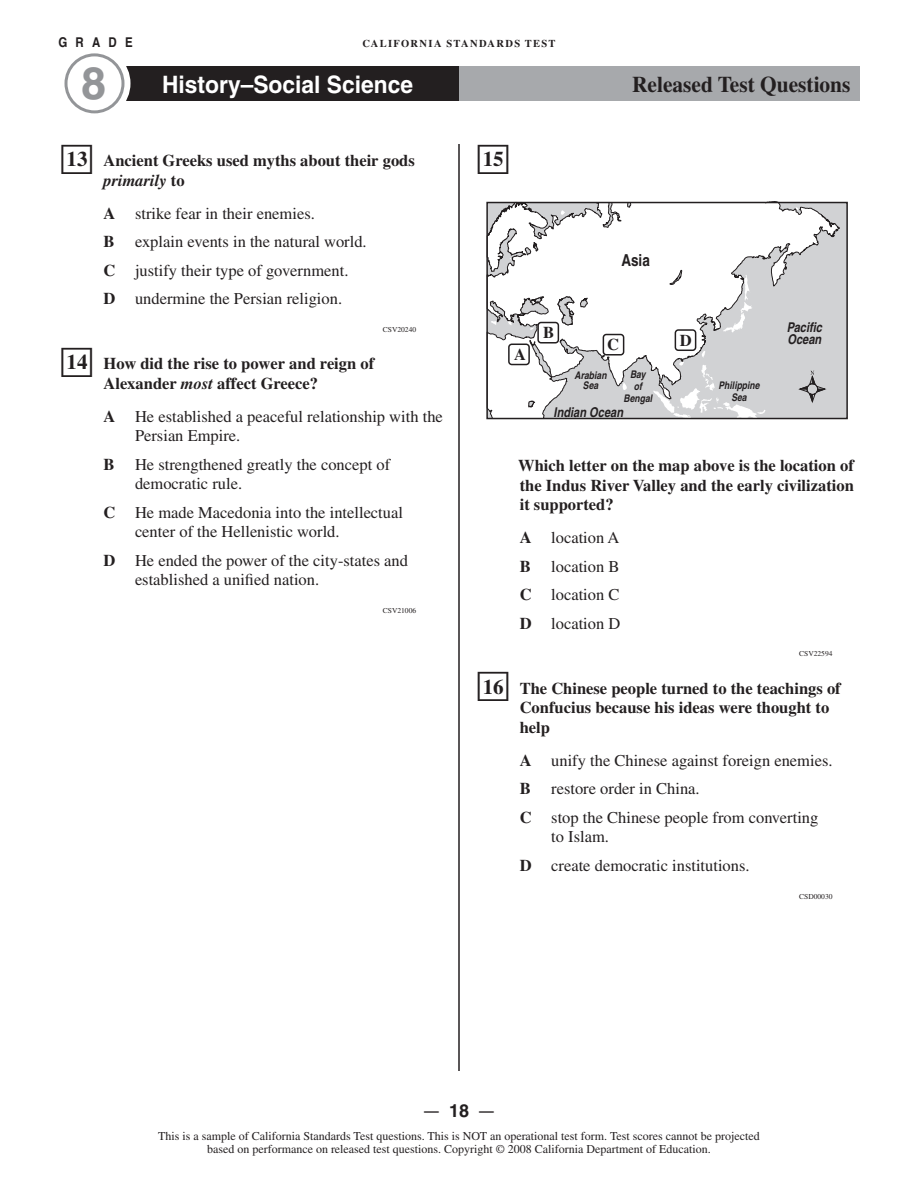
<style>
.page{position:relative;width:918px;height:1188px;background:#fff}
.page>*{position:absolute;margin:0;border:0;box-sizing:border-box;transform-origin:0 0}
.t1{font:700 24px "Helvetica";color:#fff;scale:.95 1}
.t2{font:700 22.5px "Times";color:#231f20;scale:.95 1}
.t3{font:700 21px "Times";color:#231f20}
.t4{font:condensed 18px "Helvetica";color:#231f20}
.t5{font:16.5px/28.5px "Times";color:#231f20}
.t6{font:700 16.5px/19.5px "Times";color:#231f20;text-align:justify}
.t7{font:italic 700 16.5px "Times";color:#231f20}
.t8{font:700 condensed 16.5px "Helvetica";color:#231f20}
.t9{font:italic 700 condensed 13.5px/12px "Helvetica";color:#231f20}
.t10{font:700 13.5px "Helvetica";letter-spacing:.715em;color:#231f20;scale:.85 1}
.t11{font:12px/13.5px "Times";color:#231f20;text-align:center}
.t12{font:italic 700 condensed 10.5px/12px "Helvetica";color:#231f20;text-align:center}
.t13{font:700 10.5px "Times";letter-spacing:.125em;color:#231f20}
.t14{font:7.5px "Times";color:#231f20}
.s1{font-size:45px;color:#939598}
.s2{font-size:21px}
.s3{font-style:normal}
.s4{font-weight:700}
.s5{font-style:italic}
.s6{font-weight:700;font-stretch:normal}
</style>
<div class="page">
<hr style="left:458px;top:144px;width:2px;height:927px;background:#231f20">
<div style="left:459px;top:66px;width:401px;height:35px;background:#a7a9ac"></div>
<div style="left:63px;top:66px;width:396px;height:35px;background:#231f20"></div>
<svg style="left:60px;top:49px;width:69px;height:69px"></svg>
<div style="left:58px;top:47px;width:72px;height:72px;border:3px solid #fff;border-radius:50%"></div>
<div style="left:66px;top:55px;width:57px;height:57px;background:#fff;border-radius:50%"></div>
<div style="left:64px;top:53px;width:60px;height:60px;border:3px solid #939598;border-radius:50%"></div>
<svg style="left:486px;top:201px;width:355px;height:215px"></svg>
<svg style="left:669px;top:270px;width:16px;height:15px"></svg>
<svg style="left:525px;top:241px;width:14px;height:15px"></svg>
<svg style="left:528px;top:400px;width:7px;height:9px"></svg>
<svg style="left:557px;top:296px;width:31px;height:30px"></svg>
<div style="left:675px;top:330px;width:21px;height:20px;background:#fff;border-radius:3px"></div>
<div style="left:675px;top:329px;width:21px;height:22px;border:2px solid #231f20;border-radius:3px"></div>
<div style="left:509px;top:344px;width:20px;height:21px;background:#fff;border-radius:3px"></div>
<div style="left:508px;top:344px;width:22px;height:21px;border:2px solid #231f20;border-radius:3px"></div>
<div style="left:538px;top:323px;width:20px;height:20px;background:#fff;border-radius:3px"></div>
<div style="left:537px;top:322px;width:22px;height:22px;border:2px solid #231f20;border-radius:3px"></div>
<div style="left:603px;top:335px;width:21px;height:20px;background:#fff;border-radius:3px"></div>
<div style="left:603px;top:334px;width:21px;height:22px;border:2px solid #231f20;border-radius:3px"></div>
<div style="left:486px;top:202px;width:362px;height:217px;border:2px solid #231f20"></div>
<svg style="left:797px;top:371px;width:31px;height:34px"></svg>
<p class="t10" style="left:58px;top:37px;width:89px">GRADE</p>
<p class="t13" style="left:362px;top:39px;width:195px">CALIFORNIA STANDARDS TEST</p>
<p class="t1" style="left:81px;top:75px;width:351px"><span class="s1">8</span> History–Social Science</p>
<p class="t2" style="left:632px;top:77px;width:231px">Released Test Questions</p>
<p class="t6" style="left:67px;top:152px;width:350px"><span class="s2">13</span> Ancient Greeks used myths about their gods</p>
<h4 class="t7" style="left:104px;top:174px;width:83px">primarily <span class="s3">to</span></h4>
<p class="t5" style="left:104px;top:200px;width:265px"><span class="s4">A</span> strike fear in their enemies.<br><span class="s4">B</span> explain events in the natural world.<br><span class="s4">C</span> justify their type of government.<br><span class="s4">D</span> undermine the Persian religion.</p>
<p class="t14" style="left:383px;top:327px;width:35px">CSV20240</p>
<p class="t6" style="left:67px;top:356px;width:309px"><span class="s2">14</span> How did the rise to power and reign of</p>
<p class="t6" style="left:104px;top:375px;width:216px">Alexander <span class="s5">most</span> affect Greece?</p>
<p class="t5" style="left:135px;top:408px;width:309px;line-height:19.5px;text-indent:-32px"><span class="s4">A</span> He established a peaceful relationship with the<br>Persian Empire.</p>
<p class="t5" style="left:135px;top:456px;width:257px;line-height:19.5px;text-indent:-32px"><span class="s4">B</span> He strengthened greatly the concept of democratic rule.</p>
<p class="t5" style="left:135px;top:504px;width:270px;line-height:19.5px;text-indent:-32px"><span class="s4">C</span> He made Macedonia into the intellectual center of the Hellenistic world.</p>
<p class="t5" style="left:135px;top:552px;width:275px;line-height:19.5px;text-indent:-32px"><span class="s4">D</span> He ended the power of the city-states and established a unified nation.</p>
<p class="t14" style="left:383px;top:608px;width:35px">CSV21006</p>
<p class="t3" style="left:483px;top:152px;width:22px">15</p>
<p class="t8" style="left:621px;top:254px;width:30px">Asia</p>
<p class="t6" style="left:514px;top:346px;width:13px">A</p>
<p class="t6" style="left:543px;top:324px;width:13px">B</p>
<p class="t6" style="left:607px;top:336px;width:13px">C</p>
<p class="t6" style="left:680px;top:332px;width:13px">D</p>
<p class="t12" style="left:575px;top:371px;width:34px;line-height:10.5px">Arabian<br>Sea</p>
<p class="t12" style="left:624px;top:369px;width:30px">Bay<br>of<br>Bengal</p>
<p class="t9" style="left:554px;top:408px;width:71px">Indian Ocean</p>
<p class="t12" style="left:719px;top:380px;width:43px">Philippine<br>Sea</p>
<p class="t9" style="left:787px;top:323px;width:37px">Pacific<br>Ocean</p>
<p class="t6" style="left:518px;top:457px;width:337px">Which letter on the map above is the location of the Indus River Valley and the early civilization it supported?</p>
<p class="t5" style="left:520px;top:525px;width:102px;text-align:justify"><span class="s4">A</span> location A <span class="s4">B</span> location B <span class="s4">C</span> location C <span class="s4">D</span> location D</p>
<p class="t14" style="left:799px;top:651px;width:35px">CSV22594</p>
<p class="t6" style="left:483px;top:680px;width:359px"><span class="s2">16</span> The Chinese people turned to the teachings of</p>
<p class="t6" style="left:520px;top:700px;width:311px">Confucius because his ideas were thought to</p>
<p class="t6" style="left:520px;top:719px;width:32px">help</p>
<p class="t5" style="left:520px;top:748px;width:314px"><span class="s4">A</span> unify the Chinese against foreign enemies.<br><span class="s4">B</span> restore order in China.<br><span class="s4">C</span> stop the Chinese people from converting</p>
<p class="t5" style="left:520px;top:824px;width:231px;text-indent:32px">to Islam.<br><span class="s4">D</span> create democratic institutions.</p>
<p class="t14" style="left:799px;top:893px;width:35px">CSD00030</p>
<p class="t4" style="left:424px;top:1104px;width:71px">— <span class="s6">18</span> —</p>
<p class="t11" style="left:158px;top:1130px;width:603px">This is a sample of California Standards Test questions. This is NOT an operational test form. Test scores cannot be projected based on performance on released test questions. Copyright © 2008 California Department of Education.</p>
</div>
